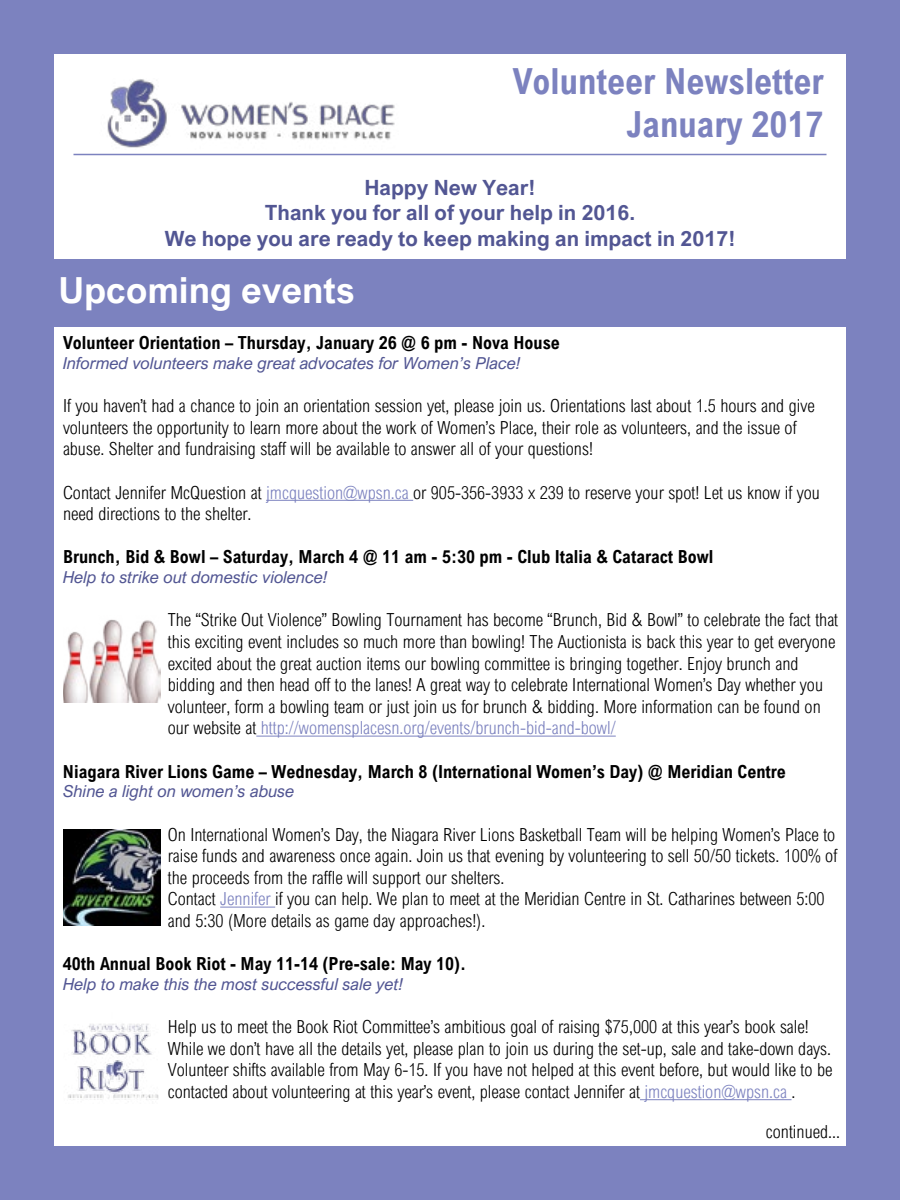
<style>
.page{position:relative;width:900px;height:1200px;background:#7c82bf}
.page>*{position:absolute;margin:0;border:0;box-sizing:border-box;transform-origin:0 0}
.t1{font:700 36px/43.2px "Arial Nova Cond";color:#7c82bf;text-align:right}
.t2{font:700 36px "Arial Nova";color:#fff}
.t3{font:700 21px/25.2px "Arial Nova";color:#525693;text-align:center}
.t4{font:300 18px/21.6px "Arial Nova Cond";color:#000}
.t5{font:700 18px "Arial Nova Cond";color:#000}
.t6{font:italic 16.5px "Arial Nova";color:#525693}
.s1{color:#7c82bf}
</style>
<div class="page">
<div style="left:54px;top:54px;width:792px;height:1092px;background:#fff"></div>
<img style="left:88px;top:79px;width:328px;height:77px">
<hr style="left:266px;top:500px;width:147px;height:1px;background:#7c82bf">
<hr style="left:256px;top:736px;width:360px;height:1px;background:#7c82bf">
<hr style="left:220px;top:907px;width:55px;height:1px;background:#7c82bf">
<hr style="left:640px;top:1099px;width:152px;height:1px;background:#7c82bf">
<hr style="left:74px;top:154px;width:752px;height:1px;background:#7c82bf">
<div style="left:52px;top:260px;width:803px;height:67px;background:#7c82bf"></div>
<img style="left:63px;top:619px;width:97px;height:84px">
<img style="left:63px;top:829px;width:97px;height:96px">
<img style="left:68px;top:1024px;width:91px;height:76px">
<h1 class="t1" style="left:513px;top:59px;width:312px">Volunteer Newsletter<br>January 2017</h1>
<p class="t3" style="left:165px;top:175px;width:572px">Happy New Year!<br>Thank you for all of your help in 2016.<br>We hope you are ready to keep making an impact in 2017!</p>
<h1 class="t2" style="left:58px;top:270px;width:298px">Upcoming events</h1>
<p class="t5" style="left:63px;top:331px;width:499px">Volunteer Orientation – Thursday, January 26 @ 6 pm - Nova House</p>
<p class="t6" style="left:63px;top:354px;width:459px">Informed volunteers make great advocates for Women’s Place!</p>
<p class="t4" style="left:63px;top:395px;width:753px">If you haven’t had a chance to join an orientation session yet, please join us. Orientations last about 1.5 hours and give volunteers the opportunity to learn more about the work of Women’s Place, their role as volunteers, and the issue of abuse. Shelter and fundraising staff will be available to answer all of your questions!</p>
<p class="t4" style="left:63px;top:481px;width:758px">Contact Jennifer McQuestion at <span class="s1">jmcquestion@wpsn.ca</span> or 905-356-3933 x 239 to reserve your spot! Let us know if you need directions to the shelter.</p>
<p class="t5" style="left:63px;top:546px;width:652px">Brunch, Bid &amp; Bowl – Saturday, March 4 @ 11 am - 5:30 pm - Club Italia &amp; Cataract Bowl</p>
<p class="t6" style="left:63px;top:568px;width:266px">Help to strike out domestic violence!</p>
<p class="t4" style="left:168px;top:609px;width:672px">The “Strike Out Violence” Bowling Tournament has become “Brunch, Bid &amp; Bowl” to celebrate the fact that this exciting event includes so much more than bowling! The Auctionista is back this year to get everyone excited about the great auction items our bowling committee is bringing together. Enjoy brunch and bidding and then head off to the lanes! A great way to celebrate International Women’s Day whether you volunteer, form a bowling team or just join us for brunch &amp; bidding. More information can be found on our website at <span class="s1">http://womensplacesn.org/events/brunch-bid-and-bowl/</span></p>
<p class="t5" style="left:63px;top:760px;width:724px">Niagara River Lions Game – Wednesday, March 8 (International Women’s Day) @ Meridian Centre</p>
<p class="t6" style="left:63px;top:782px;width:233px">Shine a light on women’s abuse</p>
<p class="t4" style="left:168px;top:823px;width:671px">On International Women’s Day, the Niagara River Lions Basketball Team will be helping Women’s Place to raise funds and awareness once again. Join us that evening by volunteering to sell 50/50 tickets. 100% of the proceeds from the raffle will support our shelters.<br>Contact <span class="s1">Jennifer</span> if you can help. We plan to meet at the Meridian Centre in St. Catharines between 5:00 and 5:30 (More details as game day approaches!).</p>
<p class="t5" style="left:63px;top:952px;width:405px">40th Annual Book Riot - May 11-14 (Pre-sale: May 10).</p>
<p class="t6" style="left:63px;top:975px;width:342px">Help to make this the most successful sale yet!</p>
<p class="t4" style="left:168px;top:1016px;width:666px">Help us to meet the Book Riot Committee’s ambitious goal of raising $75,000 at this year’s book sale!<br>While we don’t have all the details yet, please plan to join us during the set-up, sale and take-down days.<br>Volunteer shifts available from May 6-15. If you have not helped at this event before, but would like to be contacted about volunteering at this year’s event, please contact Jennifer at <span class="s1">jmcquestion@wpsn.ca</span> .</p>
<p class="t4" style="left:766px;top:1121px;width:76px">continued...</p>
</div>
